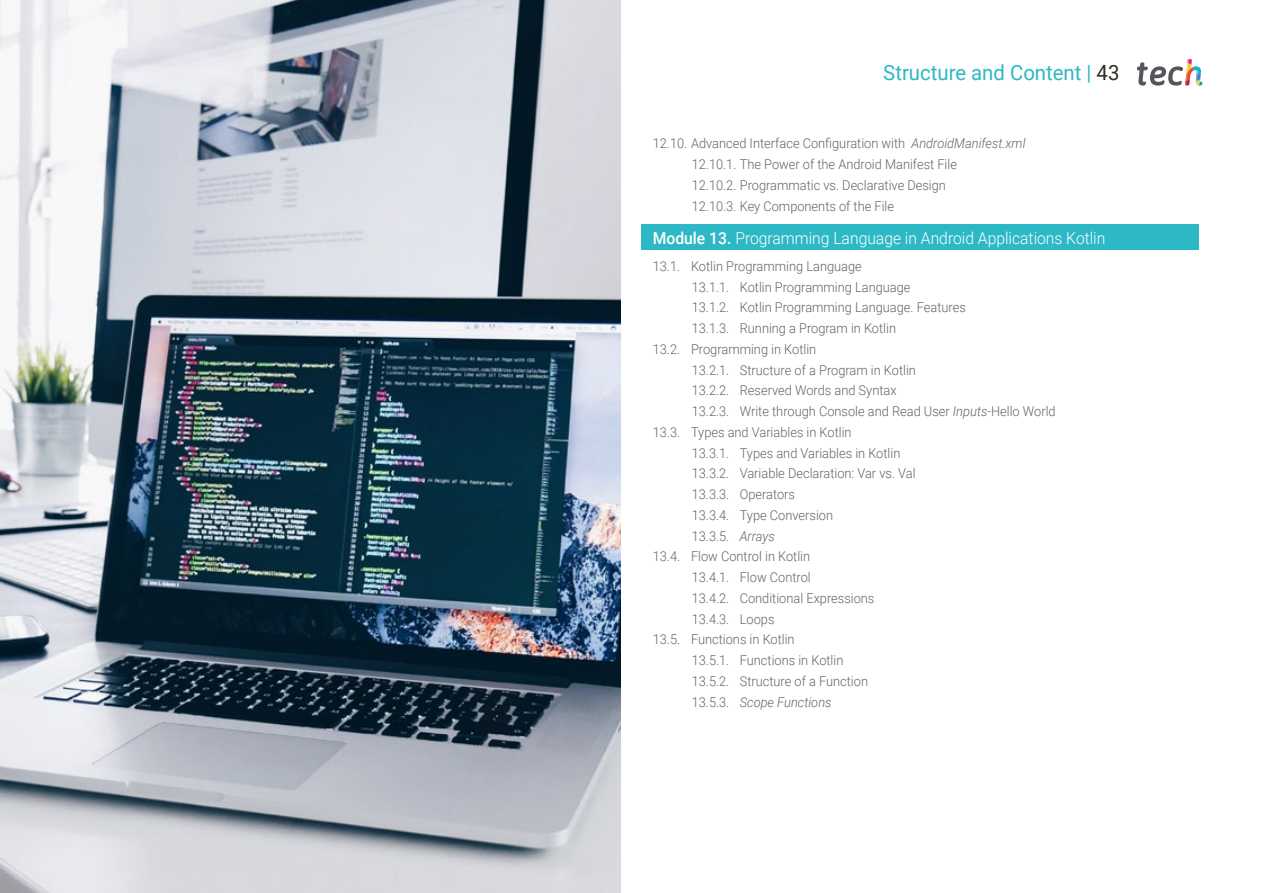
<style>
.page{position:relative;width:1263px;height:893px;background:#fff}
.page>*{position:absolute;margin:0;border:0;box-sizing:border-box;transform-origin:0 0}
.t1{font:21px "Roboto";color:#2db8c5}
.t2{font:300 16.5px "Roboto";color:#fff;scale:.95 1}
.t3{font:300 13.5px/20.7px "Roboto";color:#61646a;scale:.95 1}
.t4{font:italic 300 13.5px "Roboto";color:#61646a;scale:.95 1}
.s1{color:#312e20}
.s2{font-style:italic}
.s3{font-weight:500}
.s4{font-style:normal}
</style>
<div class="page">
<svg style="left:1137px;top:59px;width:65px;height:27px"></svg>
<img style="left:0;top:0;width:621px;height:893px">
<div style="left:642px;top:225px;width:557px;height:25px;background:#2db8c5"></div>
<h1 class="t1" style="left:883px;top:57px;width:238px">Structure and Content | <span class="s1">43</span></h1>
<p class="t3" style="left:692px;top:133px;width:353px;text-indent:-39px">12.10. Advanced Interface Configuration with <span class="s2">AndroidManifest.xml </span>12.10.1. The Power of the Android Manifest File<br>12.10.2. Programmatic vs. Declarative Design<br>12.10.3. Key Components of the File</p>
<p class="t2" style="left:653px;top:226px;width:478px"><span class="s3">Module 13.</span> Programming Language in Android Applications Kotlin</p>
<p class="t3" style="left:653px;top:255px;width:222px">13.1. Kotlin Programming Language</p>
<p class="t3" style="left:692px;top:276px;width:232px">13.1.1. Kotlin Programming Language</p>
<p class="t3" style="left:692px;top:297px;width:290px">13.1.2. Kotlin Programming Language. Features</p>
<p class="t3" style="left:692px;top:317px;width:217px">13.1.3. Running a Program in Kotlin</p>
<p class="t3" style="left:653px;top:338px;width:174px">13.2. Programming in Kotlin</p>
<p class="t3" style="left:692px;top:359px;width:237px">13.2.1. Structure of a Program in Kotlin</p>
<p class="t3" style="left:692px;top:380px;width:217px">13.2.2. Reserved Words and Syntax</p>
<p class="t3" style="left:692px;top:400px;width:385px">13.2.3. Write through Console and Read User <span class="s2">Inputs</span>-Hello World</p>
<p class="t3" style="left:653px;top:421px;width:211px">13.3. Types and Variables in Kotlin</p>
<p class="t3" style="left:692px;top:442px;width:221px">13.3.1. Types and Variables in Kotlin</p>
<p class="t3" style="left:692px;top:463px;width:237px">13.3.2. Variable Declaration: Var vs. Val</p>
<p class="t3" style="left:692px;top:483px;width:110px">13.3.3. Operators</p>
<p class="t3" style="left:692px;top:504px;width:150px">13.3.4. Type Conversion</p>
<p class="t3" style="left:692px;top:525px;width:89px">13.3.5. <span class="s2">Arrays</span></p>
<p class="t3" style="left:653px;top:546px;width:167px">13.4. Flow Control in Kotlin</p>
<p class="t3" style="left:692px;top:566px;width:127px">13.4.1. Flow Control</p>
<p class="t3" style="left:692px;top:587px;width:194px">13.4.2. Conditional Expressions</p>
<p class="t3" style="left:692px;top:608px;width:89px">13.4.3. Loops</p>
<p class="t3" style="left:653px;top:629px;width:151px">13.5. Functions in Kotlin</p>
<p class="t3" style="left:692px;top:649px;width:161px">13.5.1. Functions in Kotlin</p>
<p class="t3" style="left:692px;top:670px;width:187px">13.5.2. Structure of a Function</p>
<p class="t4" style="left:692px;top:692px;width:149px"><span class="s4">13.5.3.</span> Scope Functions</p>
</div>
